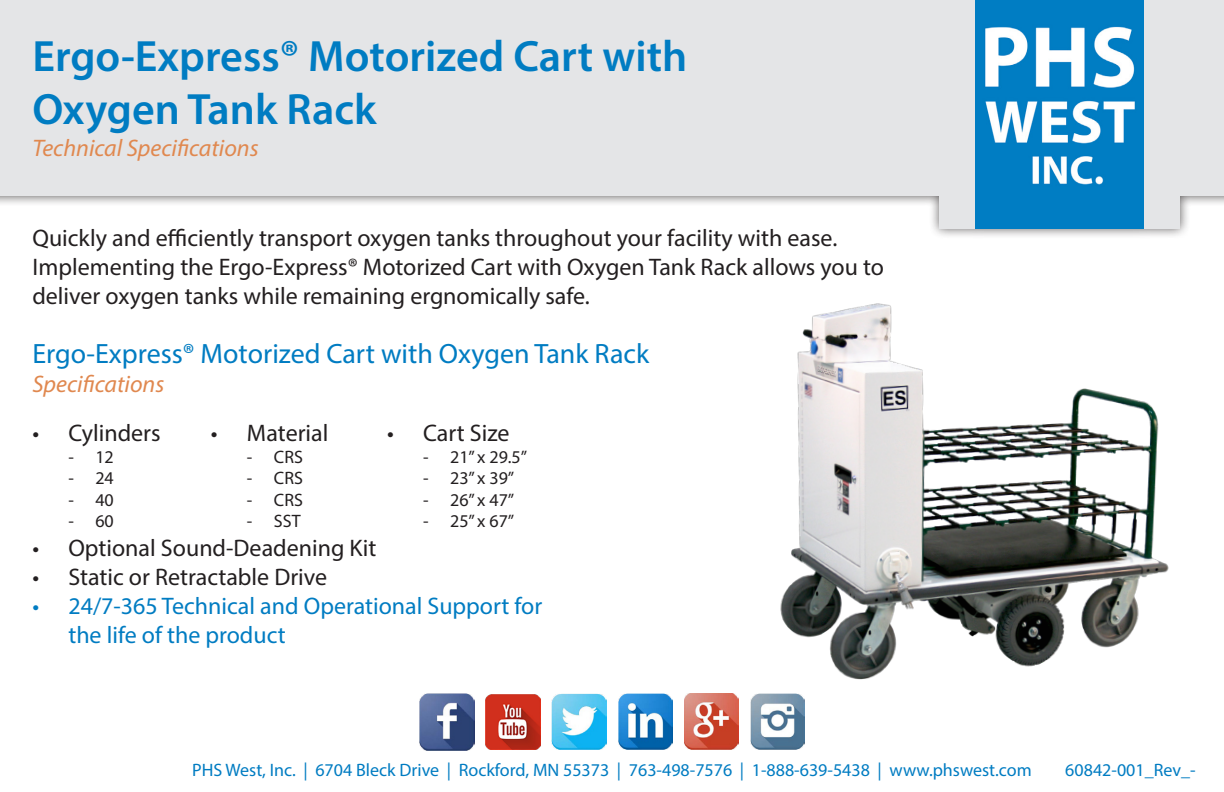
<style>
.page{position:relative;width:1224px;height:792px;background:#fff}
.page>*{position:absolute;margin:0;border:0;box-sizing:border-box;transform-origin:0 0}
.t1{font:600 44px "Myriad Pro";color:#007cc2}
.t2{font:28px "Myriad Pro";color:#007cc2}
.t3{font:24px/28.8px "Myriad Pro";color:#231f20}
.t4{font:24px/28.8px "Myriad Pro";color:#007cc2}
.t5{font:italic 24px "Myriad Pro";color:#e0884f}
.t6{font:18px "Myriad Pro";color:#007cc2}
.t7{font:18px "Myriad Pro";color:#231f20}
</style>
<div class="page">
<img style="left:419px;top:694px;width:55px;height:56px">
<img style="left:552px;top:693px;width:54px;height:56px">
<img style="left:618px;top:693px;width:55px;height:56px">
<img style="left:684px;top:693px;width:55px;height:56px">
<img style="left:751px;top:693px;width:54px;height:56px">
<img style="left:486px;top:695px;width:54px;height:54px">
<div style="left:0;top:0;width:1224px;height:239px;background:#231f20;opacity:.75"></div>
<div style="left:0;top:0;width:1224px;height:196px;background:#e4e5e7"></div>
<div style="left:939px;top:0;width:241px;height:228px;background:#e4e5e7"></div>
<img style="left:976px;top:0;width:168px;height:228px">
<img style="left:780px;top:303px;width:389px;height:377px">
<p class="t1" style="left:32px;top:28px;width:656px">Ergo-Express® Motorized Cart with</p>
<p class="t1" style="left:32px;top:81px;width:346px">Oxygen Tank Rack</p>
<p class="t5" style="left:32px;top:133px;width:228px">Technical Specifications</p>
<p class="t3" style="left:32px;top:223px;width:853px">Quickly and efficiently transport oxygen tanks throughout your facility with ease.<br>Implementing the Ergo-Express® Motorized Cart with Oxygen Tank Rack allows you to deliver oxygen tanks while remaining ergnomically safe.</p>
<p class="t2" style="left:32px;top:336px;width:618px">Ergo-Express® Motorized Cart with Oxygen Tank Rack</p>
<p class="t5" style="left:32px;top:369px;width:133px">Specifications</p>
<p class="t3" style="left:32px;top:418px;width:130px">• Cylinders</p>
<p class="t7" style="left:68px;top:445px;width:47px">- 12</p>
<p class="t7" style="left:68px;top:467px;width:47px">- 24</p>
<p class="t7" style="left:68px;top:489px;width:47px">- 40</p>
<p class="t7" style="left:68px;top:510px;width:47px">- 60</p>
<p class="t3" style="left:32px;top:533px;width:345px">• Optional Sound-Deadening Kit</p>
<p class="t3" style="left:32px;top:562px;width:296px">• Static or Retractable Drive</p>
<p class="t4" style="left:68px;top:591px;width:475px;text-indent:-36px">• 24/7-365 Technical and Operational Support for the life of the product</p>
<p class="t3" style="left:211px;top:418px;width:119px">• Material</p>
<p class="t7" style="left:247px;top:445px;width:57px">- CRS</p>
<p class="t7" style="left:247px;top:467px;width:57px">- CRS</p>
<p class="t7" style="left:247px;top:489px;width:57px">- CRS</p>
<p class="t7" style="left:247px;top:510px;width:55px">- SST</p>
<p class="t3" style="left:387px;top:418px;width:124px">• Cart Size</p>
<p class="t7" style="left:423px;top:445px;width:106px">- 21” x 29.5”</p>
<p class="t7" style="left:423px;top:467px;width:93px">- 23” x 39”</p>
<p class="t7" style="left:423px;top:489px;width:93px">- 26” x 47”</p>
<p class="t7" style="left:423px;top:510px;width:93px">- 25” x 67”</p>
<p class="t6" style="left:192px;top:758px;width:841px">PHS West, Inc. | 6704 Bleck Drive | Rockford, MN 55373 | 763-498-7576 | 1-888-639-5438 | www.phswest.com</p>
<p class="t6" style="left:1065px;top:758px;width:132px">60842-001_Rev_-</p>
</div>
